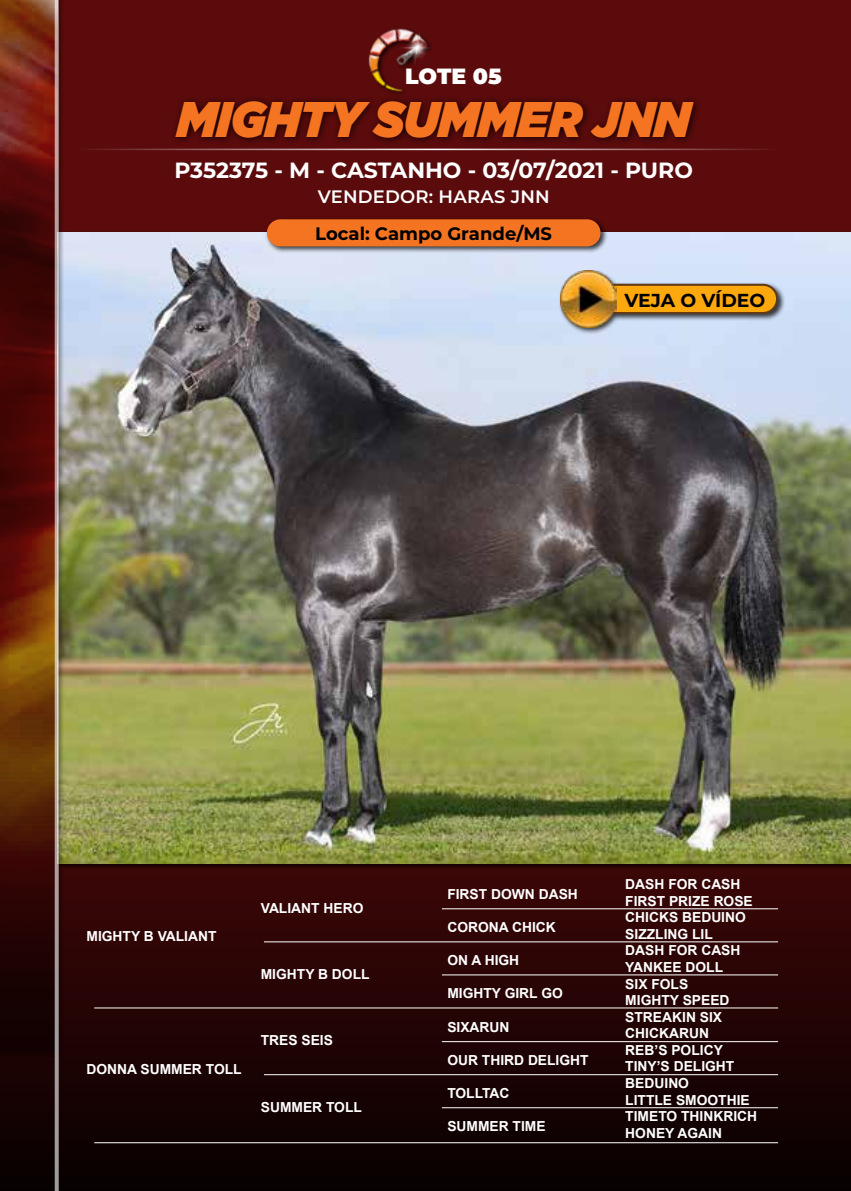
<style>
.page{position:relative;width:851px;height:1191px;background:#fff}
.page>*{position:absolute;margin:0;border:0;box-sizing:border-box;transform-origin:0 0}
.t1{font:italic 900 50px "Gotham";letter-spacing:-.01em;color:#f47421;scale:.93 1}
.t2{font:700 22px "Montserrat";letter-spacing:-.005em;color:#fff}
.t3{font:900 22px "Montserrat";letter-spacing:-.005em;color:#fff}
.t4{font:700 18.8px "Montserrat";color:#000}
.t5{font:700 18px "Montserrat";color:#000}
.t6{font:600 18px "Montserrat";letter-spacing:.01em;color:#fff}
.t7{font:700 13.8px/16.6px "Arial";color:#fff}
</style>
<div class="page">
<div style="left:0;top:0;width:850px;height:1191px;background:#5b0b0c"></div>
<svg style="left:0;top:870px;width:850px;height:321px;background:#210405"></svg>
<hr style="left:94px;top:1007px;width:684px;height:1px;background:#fff">
<hr style="left:264px;top:941px;width:514px;height:1px;background:#fff">
<hr style="left:264px;top:1074px;width:514px;height:1px;background:#fff">
<hr style="left:442px;top:908px;width:336px;height:1px;background:#fff">
<hr style="left:442px;top:974px;width:336px;height:1px;background:#fff">
<hr style="left:442px;top:1041px;width:336px;height:1px;background:#fff">
<hr style="left:442px;top:1107px;width:336px;height:1px;background:#fff">
<hr style="left:94px;top:1142px;width:684px;height:1px;background:#fff">
<img style="left:65px;top:232px;width:785px;height:631px">
<div style="left:170px;top:95px;width:532px;height:51px;background:#000;opacity:.75"></div>
<div style="left:0;top:0;width:65px;height:1057px;background:#000;opacity:.5"></div>
<img style="left:0;top:0;width:55px;height:1050px">
<svg style="left:55px;top:0;width:4px;height:1191px;background:#b5a59c"></svg>
<div style="left:265px;top:217px;width:343px;height:36px;background:#000;opacity:.75"></div>
<div style="left:267px;top:219px;width:333px;height:27px;background:#f47421;border-radius:14px"></div>
<img style="left:343px;top:28px;width:110px;height:87px">
<hr style="left:72px;top:149px;width:706px;height:1px;background:#fff">
<img style="left:397px;top:32px;width:38px;height:36px">
<div style="left:558px;top:270px;width:227px;height:64px;background:#000;opacity:.75"></div>
<div style="left:570px;top:285px;width:207px;height:28px;background:#fda80c;border-radius:14px"></div>
<div style="left:569px;top:284px;width:209px;height:30px;border:2px solid #613a17;border-radius:14px"></div>
<img style="left:560px;top:271px;width:56px;height:56px">
<h2 class="t3" style="left:405px;top:60px;width:98px">LOTE 05</h2>
<h1 class="t1" style="left:177px;top:90px;width:553px">MIGHTY SUMMER JNN</h1>
<h2 class="t2" style="left:174px;top:154px;width:520px">P352375 - M - CASTANHO - 03/07/2021 - PURO</h2>
<h3 class="t6" style="left:318px;top:184px;width:233px">VENDEDOR: HARAS JNN</h3>
<h3 class="t5" style="left:315px;top:220px;width:238px">Local: Campo Grande/MS</h3>
<h3 class="t4" style="left:624px;top:287px;width:142px">VEJA O VÍDEO</h3>
<p class="t7" style="left:86px;top:928px;width:131px">MIGHTY B VALIANT</p>
<p class="t7" style="left:261px;top:900px;width:104px">VALIANT HERO</p>
<p class="t7" style="left:261px;top:966px;width:110px">MIGHTY B DOLL</p>
<p class="t7" style="left:86px;top:1061px;width:157px">DONNA SUMMER TOLL</p>
<p class="t7" style="left:261px;top:1032px;width:74px">TRES SEIS</p>
<p class="t7" style="left:261px;top:1099px;width:103px">SUMMER TOLL</p>
<p class="t7" style="left:447px;top:886px;width:132px">FIRST DOWN DASH</p>
<p class="t7" style="left:447px;top:919px;width:110px">CORONA CHICK</p>
<p class="t7" style="left:447px;top:952px;width:73px">ON A HIGH</p>
<p class="t7" style="left:447px;top:985px;width:117px">MIGHTY GIRL GO</p>
<p class="t7" style="left:447px;top:1018px;width:64px">SIXARUN</p>
<p class="t7" style="left:447px;top:1052px;width:143px">OUR THIRD DELIGHT</p>
<p class="t7" style="left:447px;top:1085px;width:64px">TOLLTAC</p>
<p class="t7" style="left:447px;top:1118px;width:100px">SUMMER TIME</p>
<p class="t7" style="left:625px;top:876px;width:133px">DASH FOR CASH<br>FIRST PRIZE ROSE<br>CHICKS BEDUINO<br>SIZZLING LIL<br>DASH FOR CASH<br>YANKEE DOLL<br>SIX FOLS<br>MIGHTY SPEED<br>STREAKIN SIX<br>CHICKARUN<br>REB’S POLICY<br>TINY’S DELIGHT<br>BEDUINO<br>LITTLE SMOOTHIE<br>TIMETO THINKRICH<br>HONEY AGAIN</p>
</div>
